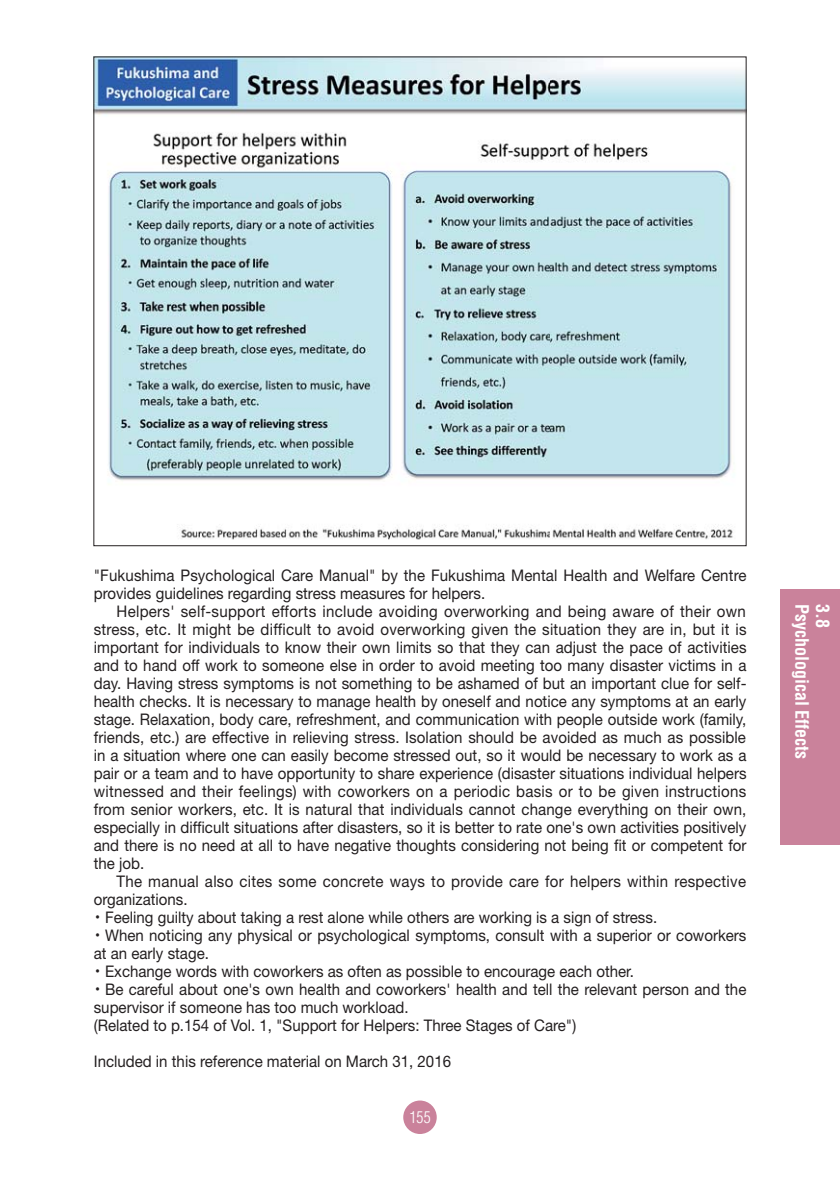
<style>
.page{position:relative;width:840px;height:1191px;background:#fff}
.page>*{position:absolute;margin:0;border:0;box-sizing:border-box;transform-origin:0 0}
.t1{font:700 condensed 18px "Helvetica";color:#fff}
.t2{font:16px/18px "Helvetica Neue";color:#231f20;scale:.94 1}
.t3{font:300 condensed 16px "Helvetica";color:#fff}
.s1{font-family:"Koz Min Pr 6 N Regular 90 pv RKSJ H"}
</style>
<div class="page">
<div style="left:403px;top:1100px;width:33px;height:34px;background:#ca829b;border-radius:50%"></div>
<div style="left:780px;top:590px;width:59px;height:255px;background:#ca829b"></div>
<img style="left:96px;top:59px;width:648px;height:481px">
<p class="t2" style="left:94px;top:568px;width:695px">"Fukushima Psychological Care Manual" by the Fukushima Mental Health and Welfare Centre provides guidelines regarding stress measures for helpers.</p>
<p class="t2" style="left:94px;top:604px;width:695px;text-align:justify;text-indent:23px">Helpers' self-support efforts include avoiding overworking and being aware of their own stress, etc. It might be difficult to avoid overworking given the situation they are in, but it is important for individuals to know their own limits so that they can adjust the pace of activities and to hand off work to someone else in order to avoid meeting too many disaster victims in a day. Having stress symptoms is not something to be ashamed of but an important clue for self&shy;health checks. It is necessary to manage health by oneself and notice any symptoms at an early stage. Relaxation, body care, refreshment, and communication with people outside work (family, friends, etc.) are effective in relieving stress. Isolation should be avoided as much as possible in a situation where one can easily become stressed out, so it would be necessary to work as a pair or a team and to have opportunity to share experience (disaster situations individual helpers witnessed and their feelings) with coworkers on a periodic basis or to be given instructions from senior workers, etc. It is natural that individuals cannot change everything on their own, especially in difficult situations after disasters, so it is better to rate one's own activities positively and there is no need at all to have negative thoughts considering not being fit or competent for the job.</p>
<p class="t2" style="left:90px;top:874px;width:699px;text-indent:26px">The manual also cites some concrete ways to provide care for helpers within respective organizations.<br><span class="s1">・</span>Feeling guilty about taking a rest alone while others are working is a sign of stress.<br><span class="s1">・</span>When noticing any physical or psychological symptoms, consult with a superior or coworkers at an early stage.<br><span class="s1">・</span>Exchange words with coworkers as often as possible to encourage each other.<br><span class="s1">・</span>Be careful about one's own health and coworkers' health and tell the relevant person and the supervisor if someone has too much workload.<br>(Related to p.154 of Vol. 1, "Support for Helpers: Three Stages of Care")</p>
<p class="t2" style="left:94px;top:1054px;width:381px">Included in this reference material on March 31, 2016</p>
<p class="t3" style="left:409px;top:1110px;width:23px">155</p>
<p class="t1" style="left:808px;top:604px;width:157px;rotate:90deg">Psychological Effects</p>
<p class="t1" style="left:829px;top:604px;width:25px;rotate:90deg">3.8</p>
</div>
